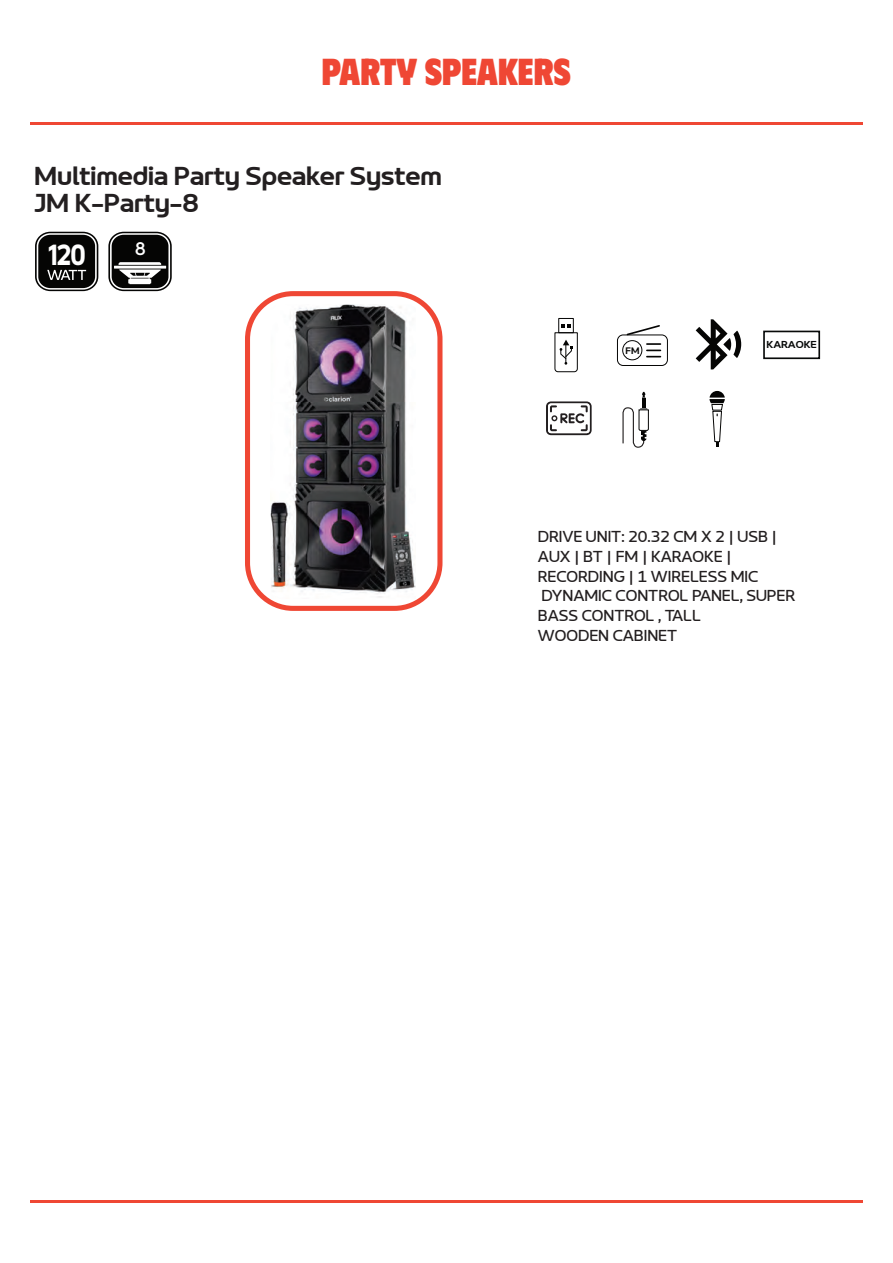
<style>
.page{position:relative;width:893px;height:1263px;background:#fff}
.page>*{position:absolute;margin:0;border:0;box-sizing:border-box;transform-origin:0 0}
.t1{font:900 37.5px "Phudu";color:#ef4734}
.t2{font:900 29.85px "LT Focus";color:#fff;scale:.88 1}
.t3{font:700 27px/27px "LT Wave";color:#231f20}
.t4{font:700 18.75px "LT Focus";color:#fff}
.t5{font:16.5px/19.8px "LT Wave";color:#231f20}
.t6{font:700 10.5px "LT Wave";color:#080a09;scale:1.06 1}
.t7{font:700 9.9px "LT Wave";color:#050504}
</style>
<div class="page">
<hr style="left:30px;top:1200px;width:833px;height:2px;background:#ef4734">
<svg style="left:35px;top:232px;width:63px;height:59px;background:#2f2f2e"></svg>
<svg style="left:108px;top:232px;width:64px;height:59px"></svg>
<div style="left:763px;top:331px;width:57px;height:28px;border:2px solid #080a09"></div>
<div style="left:558px;top:318px;width:16px;height:15px;border:1px solid #050504"></div>
<svg style="left:554px;top:324px;width:24px;height:49px"></svg>
<svg style="left:696px;top:319px;width:45px;height:50px"></svg>
<svg style="left:622px;top:392px;width:27px;height:56px"></svg>
<div style="left:617px;top:334px;width:51px;height:32px;border:1px solid #050504;border-radius:6px"></div>
<svg style="left:625px;top:325px;width:36px;height:11px"></svg>
<svg style="left:647px;top:343px;width:13px;height:14px"></svg>
<div style="left:622px;top:340px;width:20px;height:20px;border:1px solid #050504;border-radius:50%"></div>
<svg style="left:546px;top:401px;width:46px;height:34px"></svg>
<svg style="left:709px;top:391px;width:16px;height:56px"></svg>
<svg style="left:245px;top:291px;width:197px;height:320px"></svg>
<div style="left:255px;top:301px;width:177px;height:300px;background:#fff;border-radius:38px"></div>
<hr style="left:30px;top:122px;width:832px;height:3px;background:#ef4734">
<img style="left:271px;top:305px;width:145px;height:294px">
<h1 class="t1" style="left:321px;top:46px;width:251px">PARTY SPEAKERS</h1>
<h3 class="t3" style="left:34px;top:163px;width:409px">Multimedia Party Speaker System<br>JM K-Party-8</h3>
<h2 class="t2" style="left:48px;top:237px;width:44px">120</h2>
<p class="t4" style="left:135px;top:238px;width:12px">8</p>
<p class="t7" style="left:625px;top:345px;width:15px">FM</p>
<p class="t6" style="left:766px;top:339px;width:49px">KARAOKE</p>
<p class="t5" style="left:538px;top:527px;width:259px">DRIVE UNIT: 20.32 CM X 2 | USB |<br>AUX | BT | FM | KARAOKE |<br>RECORDING | 1 WIRELESS MIC<br>DYNAMIC CONTROL PANEL, SUPER<br>BASS CONTROL , TALL<br>WOODEN CABINET</p>
</div>
